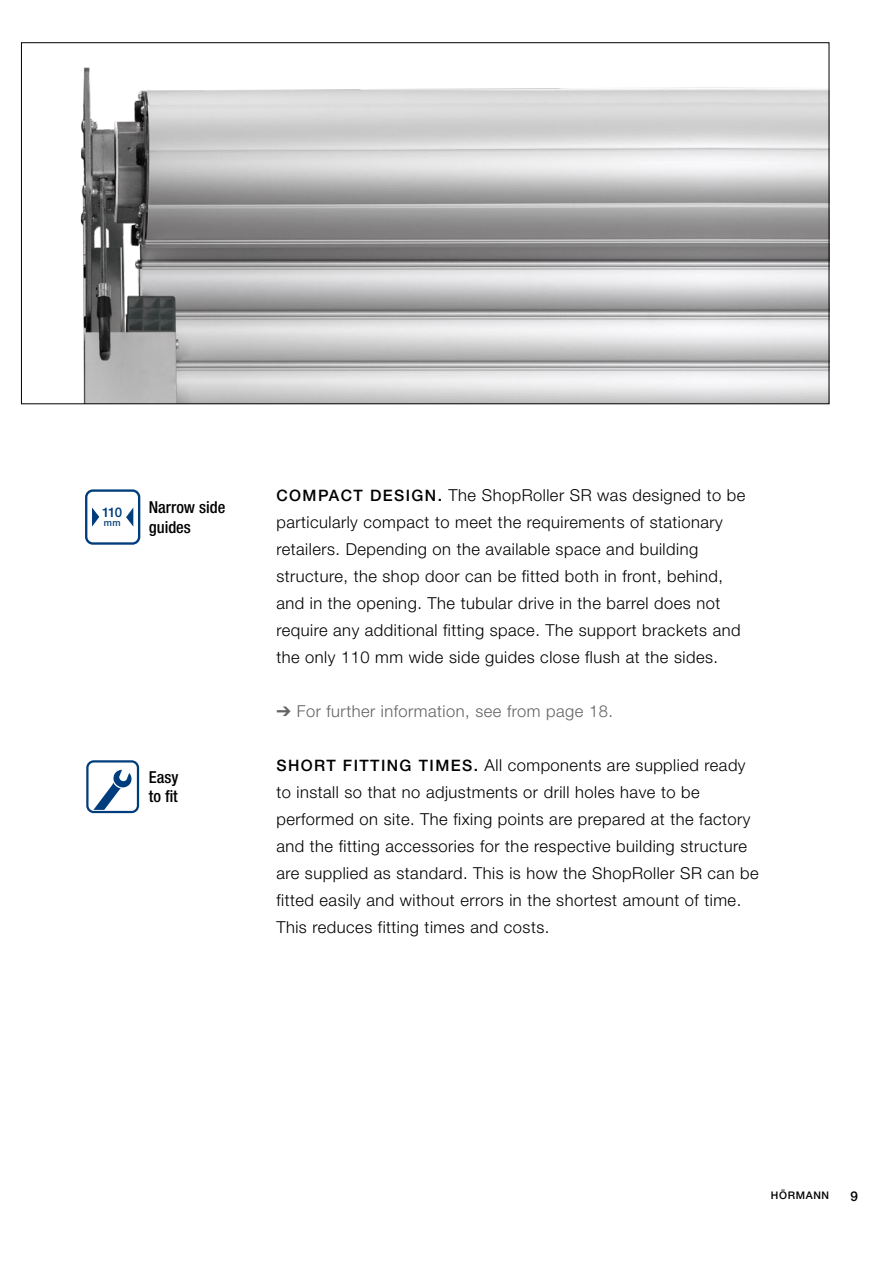
<style>
.page{position:relative;width:893px;height:1263px;background:#fff}
.page>*{position:absolute;margin:0;border:0;box-sizing:border-box;transform-origin:0 0}
.t1{font:300 16.5px/27px "Hoermann Helvetica Neue";letter-spacing:.03em;color:#000}
.t2{font:300 16.5px "Hoermann Helvetica Neue";letter-spacing:.03em;color:#646363}
.t3{font:500 condensed 16.5px/19.5px "Hoermann Helvetica Neue";color:#000}
.t4{font:500 13.5px "Hoermann Helvetica Neue";color:#000}
.t5{font:500 13.35px "Hoermann Helvetica Neue";color:#003d7c}
.t6{font:500 10.5px "Hoermann Helvetica Neue";letter-spacing:.06em;color:#000}
.t7{font:500 9.45px "Hoermann Helvetica Neue";color:#003d7c}
.s1{font-weight:500;font-size:15.75px}
</style>
<div class="page">
<img style="left:80px;top:67px;width:747px;height:335px">
<div style="left:86px;top:760px;width:53px;height:53px;border:2px solid #003d7c;border-radius:6px"></div>
<svg style="left:90px;top:770px;width:42px;height:40px"></svg>
<div style="left:85px;top:489px;width:55px;height:56px;border:2px solid #003d7c;border-radius:7px"></div>
<svg style="left:92px;top:507px;width:7px;height:20px"></svg>
<svg style="left:126px;top:508px;width:7px;height:18px"></svg>
<p class="t5" style="left:102px;top:503px;width:22px">110</p>
<p class="t7" style="left:104px;top:516px;width:18px">mm</p>
<p class="t3" style="left:149px;top:497px;width:78px">Narrow side guides</p>
<p class="t3" style="left:149px;top:766px;width:31px">Easy to fit</p>
<p class="t1" style="left:276px;top:480px;width:470px"><span class="s1">COMPACT DESIGN.</span> The ShopRoller SR was designed to be particularly compact to meet the requirements of stationary retailers. Depending on the available space and building structure, the shop door can be fitted both in front, behind, and in the opening. The tubular drive in the barrel does not require any additional fitting space. The support brackets and the only 110 mm wide side guides close flush at the sides.</p>
<p class="t2" style="left:276px;top:699px;width:338px">➔ For further information, see from page 18.</p>
<p class="t1" style="left:276px;top:750px;width:484px"><span class="s1">SHORT FITTING TIMES.</span> All components are supplied ready to install so that no adjustments or drill holes have to be performed on site. The fixing points are prepared at the factory and the fitting accessories for the respective building structure are supplied as standard. This is how the ShopRoller SR can be fitted easily and without errors in the shortest amount of time.<br>This reduces fitting times and costs.</p>
<p class="t6" style="left:771px;top:1188px;width:60px">HÖRMANN</p>
<p class="t4" style="left:850px;top:1187px;width:9px">9</p>
</div>
